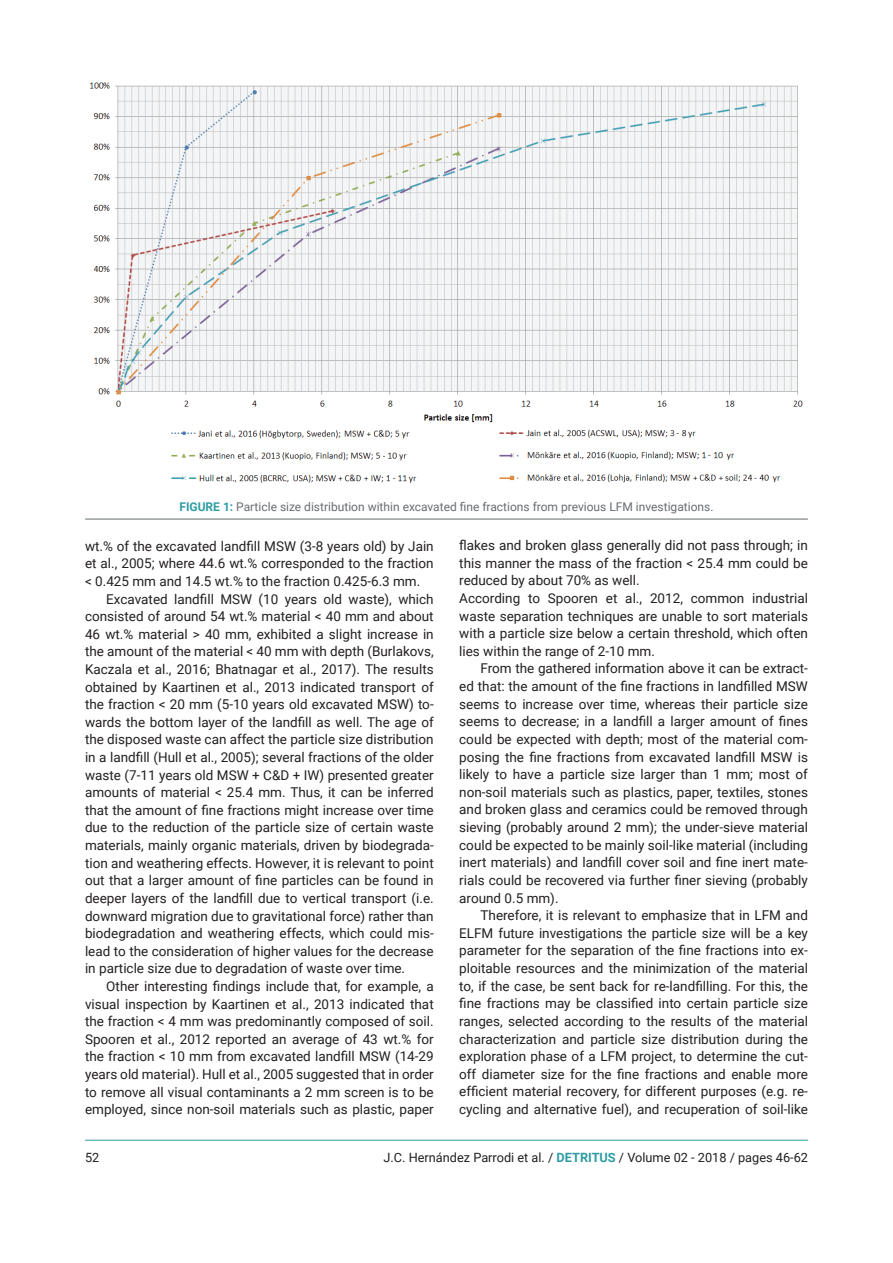
<style>
.page{position:relative;width:893px;height:1263px;background:#fff}
.page>*{position:absolute;margin:0;border:0;box-sizing:border-box;transform-origin:0 0}
.t1{font:13.5px/17.5px "Roboto";color:#231f20;text-align:justify}
.t2{font:12.75px "Roboto";color:#231f20}
.t3{font:12px "Roboto";color:#676d70}
.s1{font-weight:700;color:#2d9da3}
</style>
<div class="page">
<hr style="left:85px;top:1140px;width:723px;height:1px;background:#2d9da3">
<img style="left:89px;top:82px;width:714px;height:401px">
<hr style="left:85px;top:519px;width:723px;height:1px;background:#676d70">
<p class="t3" style="left:179px;top:498px;width:536px"><span class="s1">FIGURE 1:</span> Particle size distribution within excavated fine fractions from previous LFM investigations.</p>
<p class="t1" style="left:85px;top:537px;width:350px">wt.% of the excavated landfill MSW (3-8 years old) by Jain</p>
<p class="t1" style="left:85px;top:554px;width:350px">et al., 2005; where 44.6 wt.% corresponded to the fraction</p>
<p class="t1" style="left:85px;top:572px;width:337px">&lt; 0.425 mm and 14.5 wt.% to the fraction 0.425-6.3 mm.</p>
<p class="t1" style="left:106px;top:589px;width:329px">Excavated landfill MSW (10 years old waste), which</p>
<p class="t1" style="left:85px;top:607px;width:350px">consisted of around 54 wt.% material &lt; 40 mm and about</p>
<p class="t1" style="left:85px;top:625px;width:350px">46 wt.% material &gt; 40 mm, exhibited a slight increase in</p>
<p class="t1" style="left:85px;top:642px;width:350px">the amount of the material &lt; 40 mm with depth (Burlakovs,</p>
<p class="t1" style="left:85px;top:660px;width:350px">Kaczala et al., 2016; Bhatnagar et al., 2017). The results</p>
<p class="t1" style="left:85px;top:677px;width:350px">obtained by Kaartinen et al., 2013 indicated transport of</p>
<p class="t1" style="left:85px;top:695px;width:350px">the fraction &lt; 20 mm (5-10 years old excavated MSW) to-</p>
<p class="t1" style="left:85px;top:713px;width:350px">wards the bottom layer of the landfill as well. The age of</p>
<p class="t1" style="left:85px;top:730px;width:350px">the disposed waste can affect the particle size distribution</p>
<p class="t1" style="left:85px;top:748px;width:350px">in a landfill (Hull et al., 2005); several fractions of the older</p>
<p class="t1" style="left:85px;top:765px;width:350px">waste (7-11 years old MSW + C&amp;D + IW) presented greater</p>
<p class="t1" style="left:85px;top:783px;width:350px">amounts of material &lt; 25.4 mm. Thus, it can be inferred</p>
<p class="t1" style="left:85px;top:801px;width:350px">that the amount of fine fractions might increase over time</p>
<p class="t1" style="left:85px;top:818px;width:350px">due to the reduction of the particle size of certain waste</p>
<p class="t1" style="left:85px;top:836px;width:350px">materials, mainly organic materials, driven by biodegrada-</p>
<p class="t1" style="left:85px;top:854px;width:350px">tion and weathering effects. However, it is relevant to point</p>
<p class="t1" style="left:85px;top:871px;width:350px">out that a larger amount of fine particles can be found in</p>
<p class="t1" style="left:85px;top:889px;width:350px">deeper layers of the landfill due to vertical transport (i.e.</p>
<p class="t1" style="left:85px;top:906px;width:350px">downward migration due to gravitational force) rather than</p>
<p class="t1" style="left:85px;top:924px;width:350px">biodegradation and weathering effects, which could mis-</p>
<p class="t1" style="left:85px;top:942px;width:350px">lead to the consideration of higher values for the decrease</p>
<p class="t1" style="left:85px;top:959px;width:322px">in particle size due to degradation of waste over time.</p>
<p class="t1" style="left:106px;top:977px;width:329px">Other interesting findings include that, for example, a</p>
<p class="t1" style="left:85px;top:994px;width:350px">visual inspection by Kaartinen et al., 2013 indicated that</p>
<p class="t1" style="left:85px;top:1012px;width:350px">the fraction &lt; 4 mm was predominantly composed of soil.</p>
<p class="t1" style="left:85px;top:1030px;width:350px">Spooren et al., 2012 reported an average of 43 wt.% for</p>
<p class="t1" style="left:85px;top:1047px;width:350px">the fraction &lt; 10 mm from excavated landfill MSW (14-29</p>
<p class="t1" style="left:85px;top:1065px;width:350px">years old material). Hull et al., 2005 suggested that in order</p>
<p class="t1" style="left:85px;top:1082px;width:350px">to remove all visual contaminants a 2 mm screen is to be</p>
<p class="t1" style="left:85px;top:1100px;width:350px">employed, since non-soil materials such as plastic, paper</p>
<p class="t1" style="left:459px;top:536px;width:350px;text-align:left">flakes and broken glass generally did not pass through; in this manner the mass of the fraction &lt; 25.4 mm could be reduced by about 70% as well.<br>According to Spooren et al., 2012, common industrial waste separation techniques are unable to sort materials with a particle size below a certain threshold, which often lies within the range of 2-10 mm.</p>
<p class="t1" style="left:459px;top:659px;width:350px;text-indent:21px">From the gathered information above it can be extract&shy;ed that: the amount of the fine fractions in landfilled MSW seems to increase over time, whereas their particle size seems to decrease; in a landfill a larger amount of fines could be expected with depth; most of the material com&shy;posing the fine fractions from excavated landfill MSW is likely to have a particle size larger than 1 mm; most of non-soil materials such as plastics, paper, textiles, stones and broken glass and ceramics could be removed through sieving (probably around 2 mm); the under-sieve material could be expected to be mainly soil-like material (including inert materials) and landfill cover soil and fine inert mate&shy;rials could be recovered via further finer sieving (probably around 0.5 mm).</p>
<p class="t1" style="left:459px;top:906px;width:350px;text-indent:21px">Therefore, it is relevant to emphasize that in LFM and ELFM future investigations the particle size will be a key parameter for the separation of the fine fractions into ex&shy;ploitable resources and the minimization of the material to, if the case, be sent back for re-landfilling. For this, the fine fractions may be classified into certain particle size ranges, selected according to the results of the material characterization and particle size distribution during the exploration phase of a LFM project, to determine the cut&shy;off diameter size for the fine fractions and enable more efficient material recovery, for different purposes (e.g. re&shy;cycling and alternative fuel), and recuperation of soil-like</p>
<p class="t2" style="left:85px;top:1148px;width:16px">52</p>
<p class="t2" style="left:384px;top:1148px;width:426px">J.C. Hernández Parrodi et al. / <span class="s1">DETRITUS</span> / Volume 02 - 2018 / pages 46-62</p>
</div>
